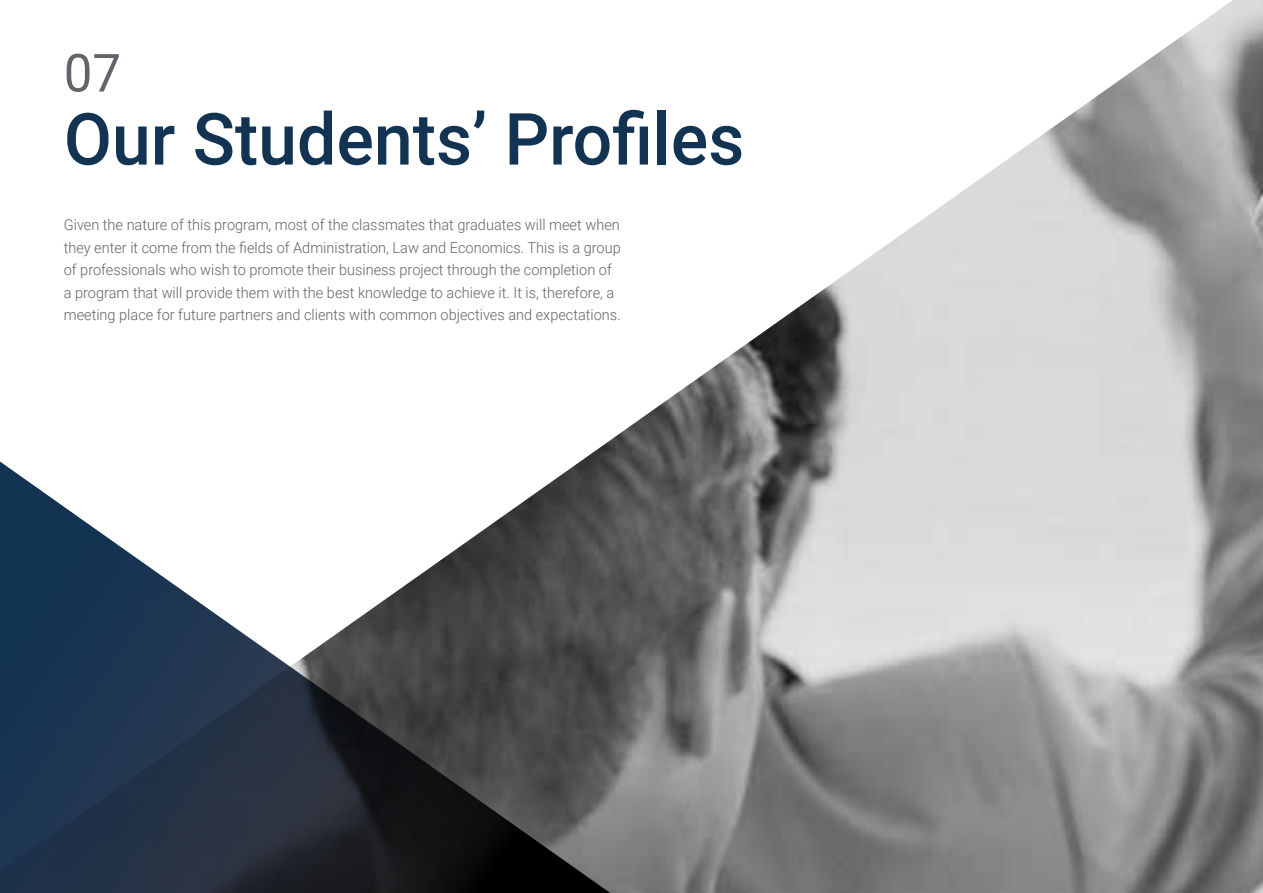
<style>
.page{position:relative;width:1263px;height:893px;background:#fff}
.page>*{position:absolute;margin:0;border:0;box-sizing:border-box;transform-origin:0 0}
.t1{font:500 72px "Roboto";color:#123352}
.t2{font:52.5px "Roboto";color:#61646a}
.t3{font:300 15px/22.5px "Roboto";color:#61646a}
</style>
<div class="page">
<img style="left:602px;top:0;width:661px;height:893px">
<svg style="left:0;top:446px;width:640px;height:447px"></svg>
<h2 class="t2" style="left:64px;top:36px;width:59px">07</h2>
<h1 class="t1" style="left:64px;top:89px;width:682px">Our Students’ Profiles</h1>
<p class="t3" style="left:64px;top:213px;width:558px">Given the nature of this program, most of the classmates that graduates will meet when they enter it come from the fields of Administration, Law and Economics. This is a group of professionals who wish to promote their business project through the completion of a program that will provide them with the best knowledge to achieve it. It is, therefore, a meeting place for future partners and clients with common objectives and expectations.</p>
</div>
